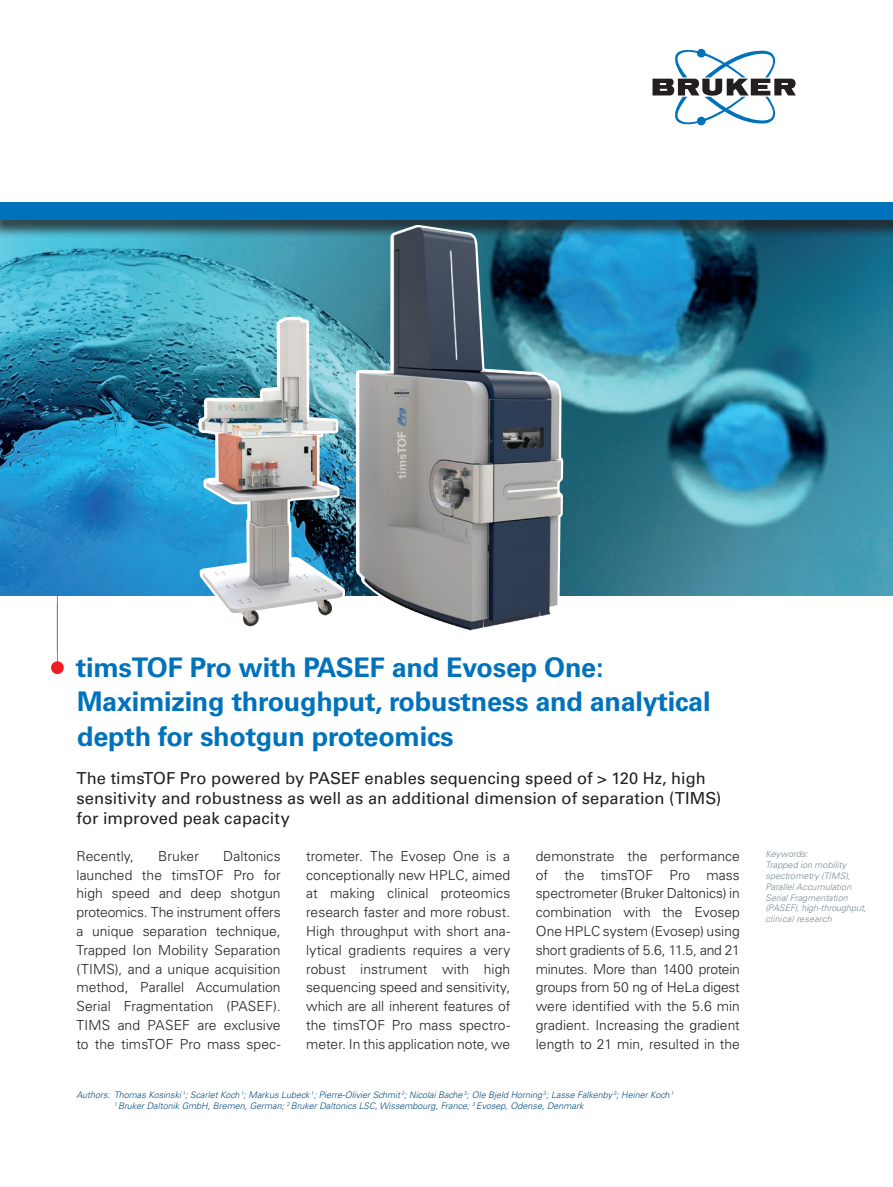
<style>
.page{position:relative;width:893px;height:1187px;background:#fff}
.page>*{position:absolute;margin:0;border:0;box-sizing:border-box;transform-origin:0 0}
.application_headline{font:700 27px/34.5px "Univers LT Std";letter-spacing:-.01em;color:#0072bc}
.Application_subhead{font:16.5px/19.8px "Univers LT Std";letter-spacing:.005em;color:#231f20}
.application_body{font:300 13.8px/18.8px "Univers LT Std";color:#231f20;text-align:justify}
.Application_Authors{font:italic 300 9px "Univers LT Std";color:#004a7f}
.Application_Keywords{font:italic 300 9px/10.8px "Univers LT Std";letter-spacing:.005em;color:#738a95}
</style>
<div class="page">
<svg style="left:652px;top:48px;width:144px;height:78px"></svg>
<hr style="left:57px;top:583px;width:1px;height:87px;background:#738a95">
<img style="left:0;top:238px;width:893px;height:357px">
<div style="left:51px;top:661px;width:13px;height:13px;background:#ee1d23;border-radius:50%"></div>
<div style="left:0;top:204px;width:893px;height:34px;background:#231f20;opacity:.75"></div>
<div style="left:0;top:202px;width:893px;height:17px;background:#0072bc"></div>
<img style="left:196px;top:222px;width:370px;height:408px">
<p class="application_headline" style="left:76px;top:650px;width:636px">timsTOF Pro with PASEF and Evosep One:<br>Maximizing throughput, robustness and analytical depth for shotgun proteomics</p>
<p class="Application_subhead" style="left:77px;top:768px;width:646px">The timsTOF Pro powered by PASEF enables sequencing speed of &gt; 120 Hz, high sensitivity and robustness as well as an additional dimension of separation (TIMS) for improved peak capacity</p>
<p class="application_body" style="left:77px;top:846px;width:59px">Recently,</p>
<p class="application_body" style="left:158px;top:846px;width:42px">Bruker</p>
<p class="application_body" style="left:77px;top:846px;width:206px;text-indent:147px">Daltonics launched the timsTOF Pro for high speed and deep shotgun proteomics. The instrument offers a unique separation technique, Trapped Ion Mobility Separation (TIMS), and a unique acquisition method, Parallel Accumulation Serial Fragmentation (PASEF).<br>TIMS and PASEF are exclusive to the timsTOF Pro mass spec-</p>
<p class="application_body" style="left:306px;top:846px;width:206px">trometer. The Evosep One is a conceptionally new HPLC, aimed at making clinical proteomics research faster and more robust.<br>High throughput with short ana&shy;lytical gradients requires a very robust instrument with high sequencing speed and sensitivity, which are all inherent features of the timsTOF Pro mass spectro&shy;meter. In this application note, we</p>
<p class="application_body" style="left:536px;top:846px;width:206px">demonstrate the performance of the timsTOF Pro mass spectrometer (Bruker Daltonics) in combination with the Evosep One HPLC system (Evosep) using short gradients of 5.6, 11.5, and 21 minutes. More than 1400 protein groups from 50 ng of HeLa digest were identified with the 5.6 min gradient. Increasing the gradient length to 21 min, resulted in the</p>
<p class="Application_Keywords" style="left:765px;top:848px;width:102px">Keywords:<br>Trapped ion mobility spectrometry (TIMS),<br>Parallel Accumulation<br>Serial Fragmentation (PASEF), high-throughput, clinical research</p>
<p class="Application_Authors" style="left:77px;top:1089px;width:599px">Authors: Thomas Kosinski <sup>1</sup>; Scarlet Koch <sup>1</sup>; Markus Lubeck <sup>1</sup>; Pierre-Olivier Schmit <sup>2</sup>; Nicolai Bache <sup>3</sup>; Ole Bjeld Horning <sup>3</sup>; Lasse Falkenby <sup>3</sup>; Heiner Koch <sup>1</sup></p>
<p class="Application_Authors" style="left:114px;top:1099px;width:471px"><sup>1</sup> Bruker Daltonik GmbH, Bremen, German; <sup>2</sup> Bruker Daltonics LSC, Wissembourg, France; <sup>3</sup> Evosep, Odense, Denmark</p>
</div>
